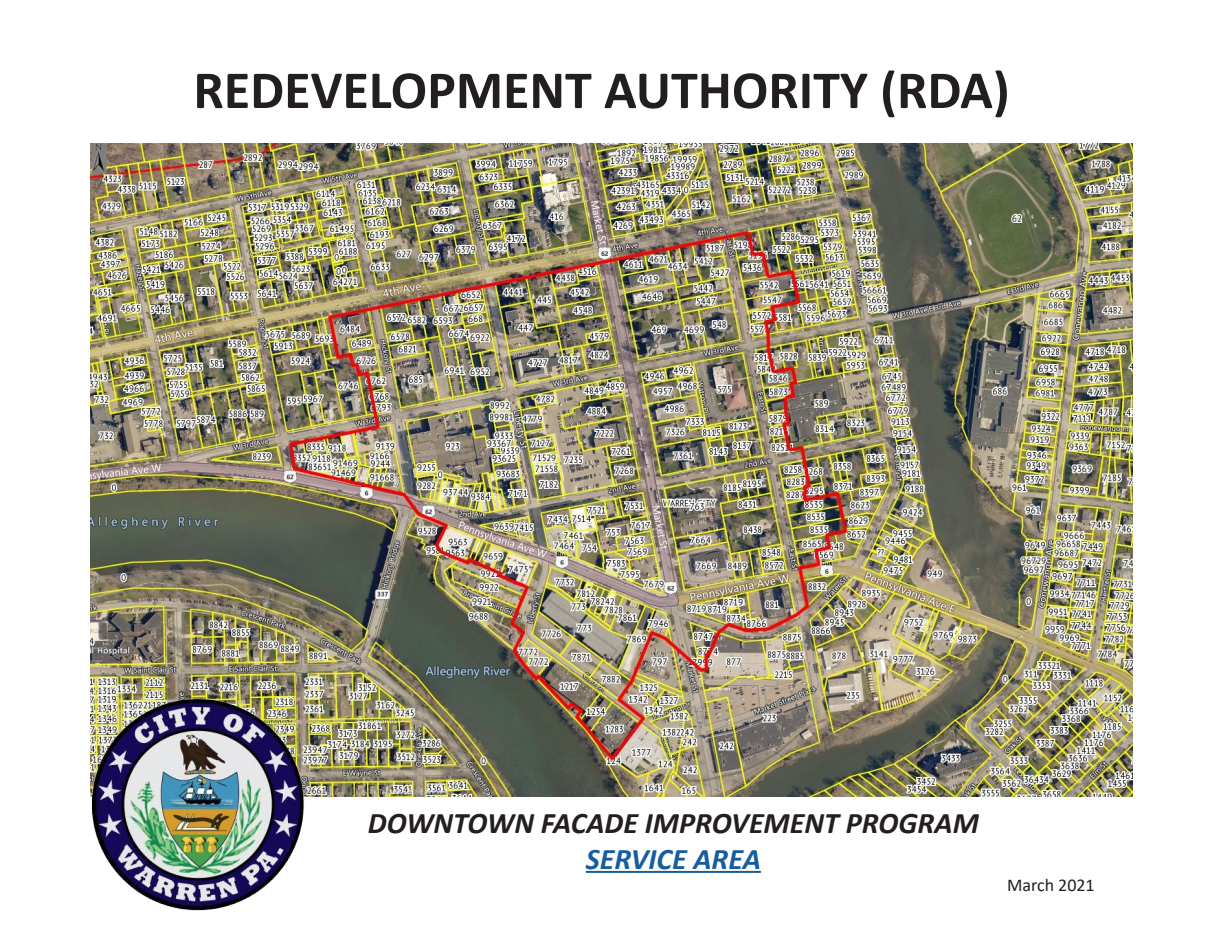
<style>
.page{position:relative;width:1215px;height:945px;background:#fff}
.page>*{position:absolute;margin:0;border:0;box-sizing:border-box;transform-origin:0 0}
.t1{font:700 54px "Calibri";color:#231f20}
.t2{font:italic 700 30px "Calibri";color:#231f20}
.t3{font:italic 700 30px "Calibri";color:#175d9e}
.t4{font:18px "Calibri";color:#231f20}
</style>
<div class="page">
<img style="left:90px;top:143px;width:1042px;height:654px">
<img style="left:90px;top:688px;width:226px;height:223px">
<hr style="left:586px;top:871px;width:175px;height:2px;background:#175d9e">
<p class="t1" style="left:193px;top:52px;width:818px">REDEVELOPMENT AUTHORITY (RDA)</p>
<p class="t2" style="left:368px;top:801px;width:613px">DOWNTOWN FACADE IMPROVEMENT PROGRAM</p>
<p class="t3" style="left:586px;top:837px;width:177px">SERVICE AREA</p>
<p class="t4" style="left:1007px;top:873px;width:89px">March 2021</p>
</div>
